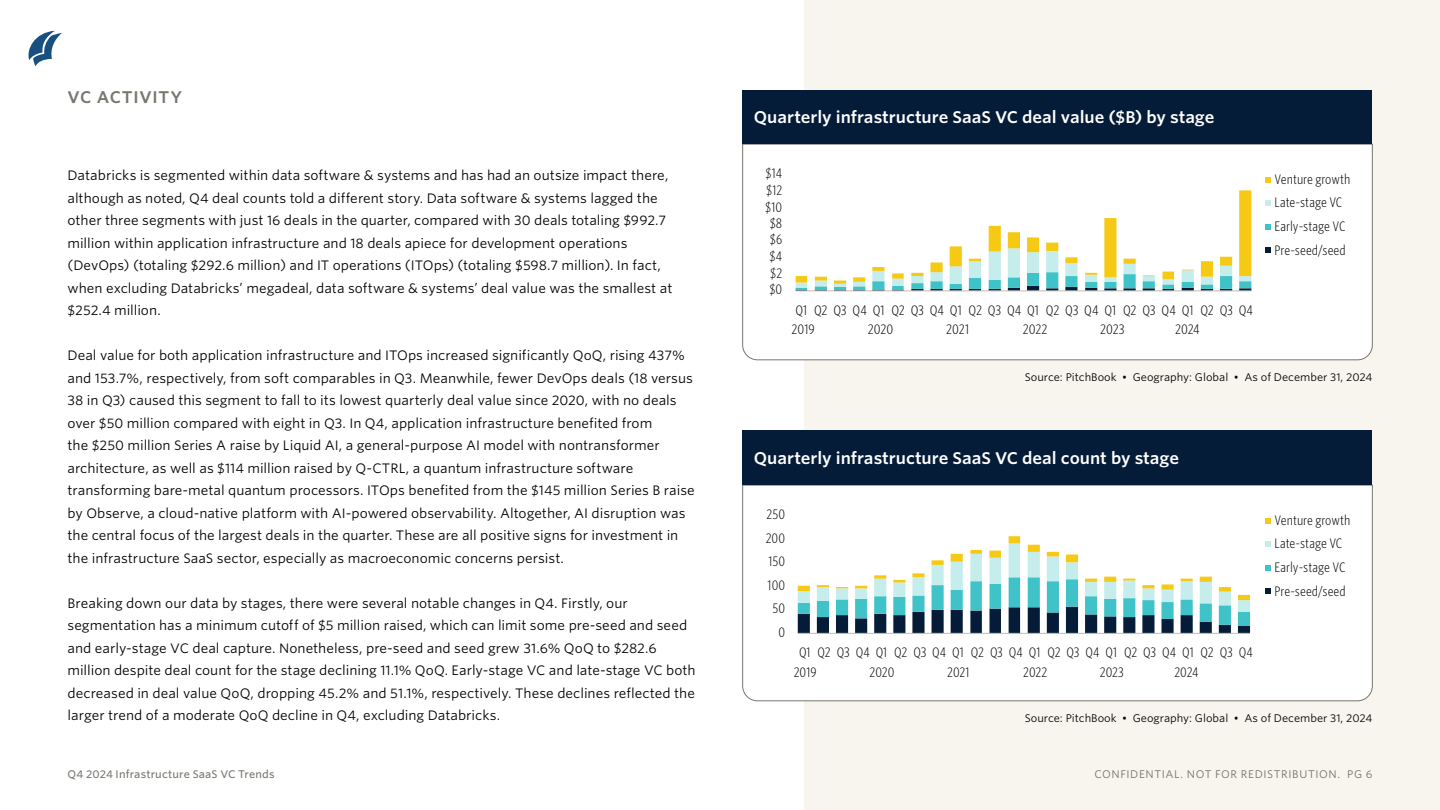
<style>
.page{position:relative;width:1440px;height:810px;background:#fff}
.page>*{position:absolute;margin:0;border:0;box-sizing:border-box;transform-origin:0 0}
.ETR_Chart_title{font:600 16.25px "Whitney S Sm";letter-spacing:-.005em;color:#fff}
.ETR_Section_tag{font:600 16.25px "Whitney S Sm";letter-spacing:.045em;color:#78766f}
.ETR_Body_copy{font:13.12px/22.5px "Whitney S Sm";color:#000}
.t1{font:300 13.12px/23.5px "Whitney Cond S Sm";color:#000}
.ETR_Source_tag{font:10.62px "Whitney S Sm";color:#000}
.t2{font:10.62px "Whitney S Sm";letter-spacing:.055em;color:#78766f}
.t3{font:500 10.62px "Whitney S Sm";letter-spacing:.01em;color:#78766f}
</style>
<div class="page">
<svg style="left:28px;top:31px;width:34px;height:35px"></svg>
<div style="left:804px;top:0;width:636px;height:810px;background:#f8f5ef"></div>
<div style="left:742px;top:144px;width:631px;height:216px;background:#fff"></div>
<div style="left:742px;top:90px;width:630px;height:54px;background:#051c38"></div>
<svg style="left:796px;top:190px;width:455px;height:101px"></svg>
<hr style="left:796px;top:291px;width:455px;height:1px;background:#c0bcb2">
<svg style="left:1266px;top:177px;width:5px;height:6px"></svg>
<svg style="left:1266px;top:200px;width:5px;height:6px"></svg>
<svg style="left:1266px;top:224px;width:5px;height:6px"></svg>
<svg style="left:1266px;top:248px;width:5px;height:5px"></svg>
<div style="left:742px;top:485px;width:631px;height:216px;background:#fff"></div>
<div style="left:742px;top:431px;width:630px;height:54px;background:#051c38"></div>
<svg style="left:798px;top:536px;width:452px;height:97px"></svg>
<hr style="left:798px;top:633px;width:452px;height:1px;background:#c0bcb2">
<svg style="left:1266px;top:518px;width:5px;height:6px"></svg>
<svg style="left:1266px;top:541px;width:5px;height:6px"></svg>
<svg style="left:1266px;top:565px;width:5px;height:6px"></svg>
<svg style="left:1266px;top:589px;width:5px;height:5px"></svg>
<p class="ETR_Section_tag" style="left:68px;top:86px;width:116px">VC ACTIVITY</p>
<p class="ETR_Body_copy" style="left:68px;top:164px;width:607px">Databricks is segmented within data software &amp; systems and has had an outsize impact there, although as noted, Q4 deal counts told a different story. Data software &amp; systems lagged the other three segments with just 16 deals in the quarter, compared with 30 deals totaling $992.7 million within application infrastructure and 18 deals apiece for development operations (DevOps) (totaling $292.6 million) and IT operations (ITOps) (totaling $598.7 million). In fact, when excluding Databricks’ megadeal, data software &amp; systems’ deal value was the smallest at $252.4 million.</p>
<p class="ETR_Body_copy" style="left:68px;top:344px;width:629px">Deal value for both application infrastructure and ITOps increased significantly QoQ, rising 437% and 153.7%, respectively, from soft comparables in Q3. Meanwhile, fewer DevOps deals (18 versus 38 in Q3) caused this segment to fall to its lowest quarterly deal value since 2020, with no deals over $50 million compared with eight in Q3. In Q4, application infrastructure benefited from<br>the $250 million Series A raise by Liquid AI, a general-purpose AI model with nontransformer architecture, as well as $114 million raised by Q-CTRL, a quantum infrastructure software transforming bare-metal quantum processors. ITOps benefited from the $145 million Series B raise by Observe, a cloud-native platform with AI-powered observability. Altogether, AI disruption was the central focus of the largest deals in the quarter. These are all positive signs for investment in the infrastructure SaaS sector, especially as macroeconomic concerns persist.</p>
<p class="ETR_Body_copy" style="left:68px;top:592px;width:630px">Breaking down our data by stages, there were several notable changes in Q4. Firstly, our segmentation has a minimum cutoff of $5 million raised, which can limit some pre-seed and seed and early-stage VC deal capture. Nonetheless, pre-seed and seed grew 31.6% QoQ to $282.6 million despite deal count for the stage declining 11.1% QoQ. Early-stage VC and late-stage VC both decreased in deal value QoQ, dropping 45.2% and 51.1%, respectively. These declines reflected the larger trend of a moderate QoQ decline in Q4, excluding Databricks.</p>
<p class="ETR_Chart_title" style="left:754px;top:106px;width:462px">Quarterly infrastructure SaaS VC deal value ($B) by stage</p>
<p class="t1" style="left:766px;top:161px;width:18px">$14</p>
<p class="t1" style="left:766px;top:178px;width:18px">$12</p>
<p class="t1" style="left:765px;top:195px;width:19px">$10</p>
<p class="t1" style="left:770px;top:211px;width:14px">$8</p>
<p class="t1" style="left:770px;top:228px;width:14px">$6</p>
<p class="t1" style="left:770px;top:244px;width:14px">$4</p>
<p class="t1" style="left:770px;top:261px;width:14px">$2</p>
<p class="t1" style="left:769px;top:277px;width:14px">$0</p>
<p class="t1" style="left:792px;top:300px;width:463px;line-height:19.4px">Q1 Q2 Q3 Q4 Q1 Q2 Q3 Q4 Q1 Q2 Q3 Q4 Q1 Q2 Q3 Q4 Q1 Q2 Q3 Q4 Q1 Q2 Q3 Q4<br>2019</p>
<p class="t1" style="left:868px;top:317px;width:27px">2020</p>
<p class="t1" style="left:946px;top:317px;width:25px">2021</p>
<p class="t1" style="left:1023px;top:317px;width:26px">2022</p>
<p class="t1" style="left:1100px;top:317px;width:26px">2023</p>
<p class="t1" style="left:1175px;top:317px;width:26px">2024</p>
<p class="t1" style="left:1275px;top:167px;width:77px">Venture growth<br>Late-stage VC<br>Early-stage VC<br>Pre-seed/seed</p>
<p class="ETR_Source_tag" style="left:1025px;top:370px;width:349px">Source: PitchBook • Geography: Global • As of December 31, 2024</p>
<p class="ETR_Chart_title" style="left:754px;top:447px;width:427px">Quarterly infrastructure SaaS VC deal count by stage</p>
<p class="t1" style="left:766px;top:502px;width:20px">250</p>
<p class="t1" style="left:766px;top:526px;width:21px">200</p>
<p class="t1" style="left:769px;top:549px;width:18px">150</p>
<p class="t1" style="left:768px;top:573px;width:19px">100</p>
<p class="t1" style="left:773px;top:596px;width:14px">50</p>
<p class="t1" style="left:779px;top:620px;width:8px">0</p>
<p class="t1" style="left:794px;top:642px;width:461px;line-height:19.4px;text-indent:5px">Q1 Q2 Q3 Q4 Q1 Q2 Q3 Q4 Q1 Q2 Q3 Q4 Q1 Q2 Q3 Q4 Q1 Q2 Q3 Q4 Q1 Q2 Q3 Q4<br>2019</p>
<p class="t1" style="left:870px;top:660px;width:26px">2020</p>
<p class="t1" style="left:947px;top:660px;width:24px">2021</p>
<p class="t1" style="left:1023px;top:660px;width:26px">2022</p>
<p class="t1" style="left:1100px;top:660px;width:26px">2023</p>
<p class="t1" style="left:1174px;top:660px;width:26px">2024</p>
<p class="t1" style="left:1275px;top:508px;width:77px">Venture growth<br>Late-stage VC<br>Early-stage VC<br>Pre-seed/seed</p>
<p class="ETR_Source_tag" style="left:1025px;top:711px;width:349px">Source: PitchBook • Geography: Global • As of December 31, 2024</p>
<p class="t3" style="left:68px;top:767px;width:209px">Q4 2024 Infrastructure SaaS VC Trends</p>
<p class="t2" style="left:1094px;top:767px;width:280px">CONFIDENTIAL. NOT FOR REDISTRIBUTION. PG 6</p>
</div>
